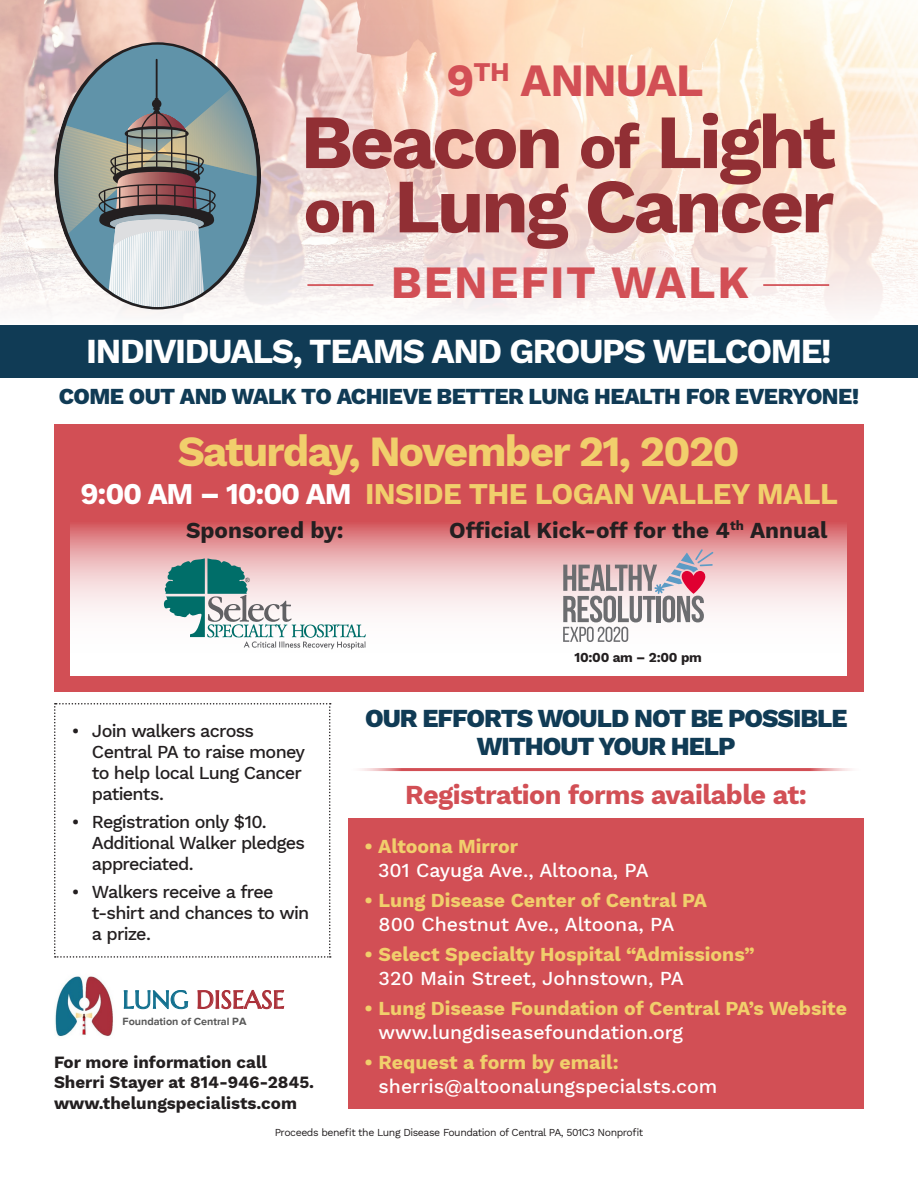
<style>
.page{position:relative;width:918px;height:1188px;background:#fff}
.page>*{position:absolute;margin:0;border:0;box-sizing:border-box;transform-origin:0 0}
.t1{font:700 76.65px/64.3px "Work Sans";letter-spacing:-.04em;color:#912f34}
.t2{font:700 45.45px "Work Sans";letter-spacing:.04em;color:#d24f55}
.t3{font:700 42.3px "Work Sans";letter-spacing:-.04em;color:#f1cf6c}
.t4{font:700 34.5px "Work Sans";letter-spacing:-.04em;color:#fff}
.t5{font:700 29.7px "Work Sans";letter-spacing:-.02em;color:#f1cf6c}
.t6{font:700 27px "Work Sans";letter-spacing:-.02em;color:#d24f55}
.t7{font:800 25.5px/28.7px "Work Sans";letter-spacing:-.04em;color:#103b55;text-align:center}
.t8{font:25.05px "Marcellus SC";color:#aa2f38}
.t9{font:800 22.5px "Work Sans";letter-spacing:-.025em;color:#103b55}
.t10{font:700 22.5px "Work Sans";color:#231f20}
.t11{font:700 19.5px/23.7px "Work Sans";color:#f1cf6c}
.t12{font:500 19.5px/23.7px "Work Sans";color:#fff}
.t13{font:500 18px/21px "Work Sans";letter-spacing:-.04em;color:#231f20}
.t14{font:700 16.95px/20.4px "Work Sans";color:#231f20}
.t15{font:700 13.5px "Work Sans";letter-spacing:-.02em;color:#231f20}
.t16{font:700 10.8px "Proxima Nova";color:#595959}
.t17{font:10.5px "Work Sans";letter-spacing:-.04em;color:#231f20}
.s1{font-size:62.85px}
.s2{color:#fff}
.s3{font-weight:700;color:#f1cf6c}
.s4{font-weight:500;color:#fff}
.s5{color:#116f8e}
</style>
<div class="page">
<div style="left:54px;top:424px;width:810px;height:267px;background:#d24f55"></div>
<svg style="left:71px;top:524px;width:776px;height:151px"></svg>
<img style="left:0;top:0;width:918px;height:326px">
<div style="left:0;top:326px;width:918px;height:52px;background:#103b55"></div>
<svg style="left:164px;top:558px;width:202px;height:91px"></svg>
<hr style="left:348px;top:768px;width:516px;height:3px;background:#d24f55">
<svg style="left:54px;top:703px;width:277px;height:255px"></svg>
<img style="left:55px;top:976px;width:58px;height:61px">
<svg style="left:123px;top:990px;width:66px;height:20px"></svg>
<svg style="left:197px;top:989px;width:88px;height:21px"></svg>
<svg style="left:563px;top:549px;width:150px;height:93px"></svg>
<div style="left:348px;top:819px;width:516px;height:290px;background:#d24f55"></div>
<svg style="left:54px;top:42px;width:207px;height:267px"></svg>
<svg style="left:58px;top:59px;width:199px;height:248px"></svg>
<hr style="left:307px;top:284px;width:66px;height:2px;background:#d24f55">
<hr style="left:763px;top:284px;width:66px;height:2px;background:#d24f55">
<p class="t2" style="left:447px;top:46px;width:258px">9<sup>TH</sup> ANNUAL</p>
<p class="t1" style="left:301px;top:107px;width:537px">Beacon <span class="s1">of</span> Light <span class="s1">on</span> Lung Cancer</p>
<p class="t2" style="left:391px;top:248px;width:360px">BENEFIT WALK</p>
<p class="t4" style="left:86px;top:325px;width:747px">INDIVIDUALS, TEAMS AND GROUPS WELCOME!</p>
<p class="t9" style="left:59px;top:379px;width:802px">COME OUT AND WALK TO ACHIEVE BETTER LUNG HEALTH FOR EVERYONE!</p>
<p class="t3" style="left:178px;top:419px;width:563px">Saturday, November 21, 2020</p>
<p class="t5" style="left:81px;top:471px;width:759px"><span class="s2">9:00 AM – 10:00 AM</span> INSIDE THE LOGAN VALLEY MALL</p>
<p class="t10" style="left:186px;top:513px;width:159px">Sponsored by:</p>
<p class="t10" style="left:449px;top:513px;width:380px">Official Kick-off for the 4<sup>th</sup> Annual</p>
<p class="t15" style="left:575px;top:647px;width:129px">10:00 am – 2:00 pm</p>
<p class="t7" style="left:365px;top:703px;width:484px">OUR EFFORTS WOULD NOT BE POSSIBLE<br>WITHOUT YOUR HELP</p>
<p class="t13" style="left:92px;top:720px;width:215px;text-indent:-20px">• Join walkers across<br>Central PA to raise money to help local Lung Cancer patients.</p>
<p class="t13" style="left:92px;top:811px;width:215px;text-indent:-20px">• Registration only $10.<br>Additional Walker pledges appreciated.</p>
<p class="t13" style="left:92px;top:881px;width:219px;text-indent:-20px">• Walkers receive a free t-shirt and chances to win a prize.</p>
<p class="t6" style="left:405px;top:774px;width:403px">Registration forms available at:</p>
<p class="t12" style="left:378px;top:834px;width:272px;text-indent:-14px"><span class="s3">• Altoona Mirror<br></span>301 Cayuga Ave., Altoona, PA</p>
<p class="t11" style="left:379px;top:888px;width:330px;text-indent:-14px">• Lung Disease Center of Central PA<br><span class="s4">800 Chestnut Ave., Altoona, PA</span></p>
<p class="t11" style="left:379px;top:942px;width:378px;text-indent:-14px">• Select Specialty Hospital “Admissions”<br><span class="s4">320 Main Street, Johnstown, PA</span></p>
<p class="t11" style="left:379px;top:996px;width:470px;text-indent:-14px">• Lung Disease Foundation of Central PA’s Website <span class="s4">www.lungdiseasefoundation.org</span></p>
<p class="t12" style="left:379px;top:1050px;width:340px;text-indent:-14px"><span class="s3">• Request a form by email: </span>sherris@altoonalungspecialsts.com</p>
<p class="t8" style="left:123px;top:984px;width:164px"><span class="s5">LUNG</span> DISEASE</p>
<p class="t16" style="left:123px;top:1015px;width:125px">Foundation of Central PA</p>
<p class="t14" style="left:54px;top:1051px;width:262px">For more information call<br>Sherri Stayer at 814-946-2845.</p>
<p class="t14" style="left:54px;top:1092px;width:245px">www.thelungspecialists.com</p>
<p class="t17" style="left:275px;top:1124px;width:370px">Proceeds benefit the Lung Disease Foundation of Central PA, 501C3 Nonprofit</p>
</div>
